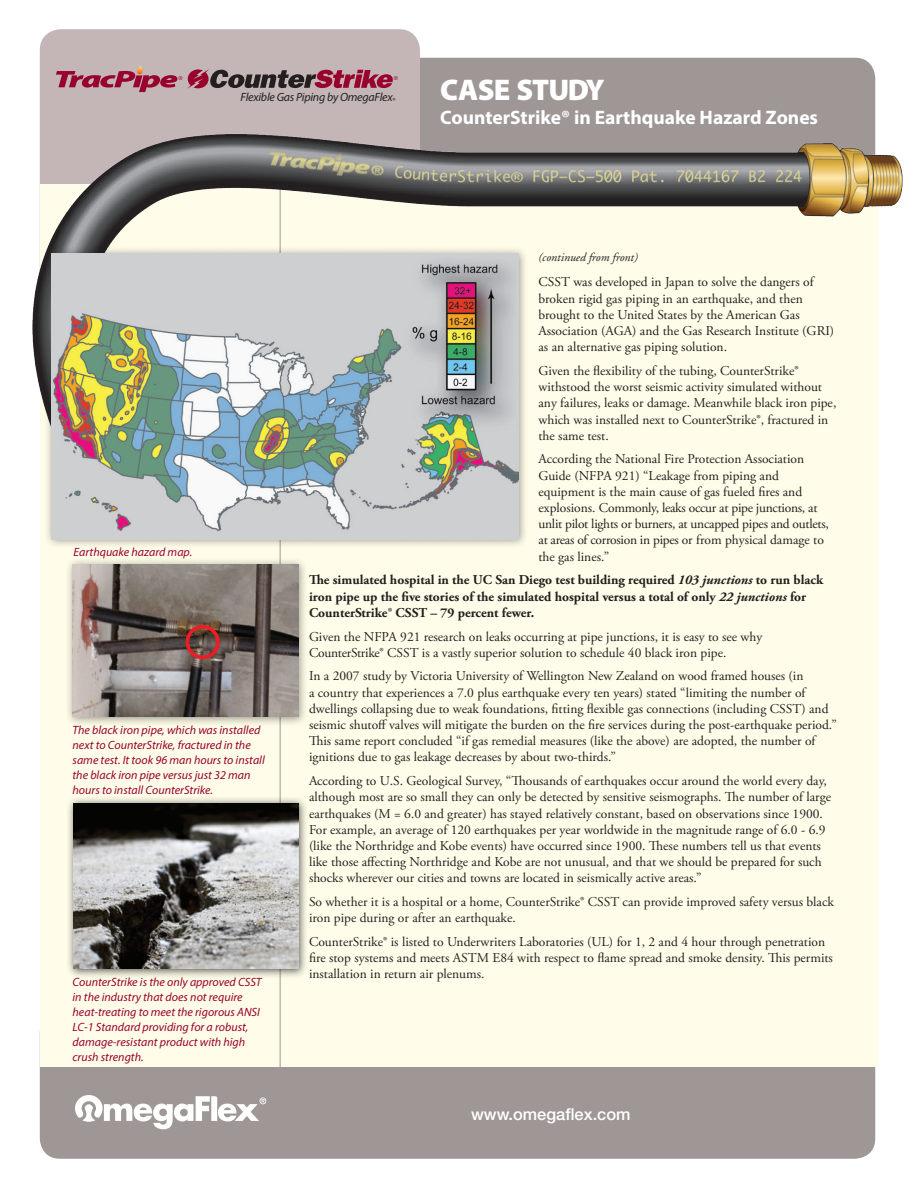
<style>
.page{position:relative;width:918px;height:1188px;background:#fff}
.page>*{position:absolute;margin:0;border:0;box-sizing:border-box;transform-origin:0 0}
.t1{font:900 30px "Myriad Pro";letter-spacing:-.02em;color:#fff}
.t2{font:700 19.5px "Myriad Pro";color:#fff}
.t3{font:500 16.5px "Helvetica Neue";color:#fff}
.t4{font:13.5px/16.2px "Adobe Garamond Pro";color:#231f20}
.t5{font:700 13.5px/16.2px "Adobe Garamond Pro";color:#231f20}
.t6{font:italic 12px/15px "Myriad Pro";color:#98012d}
.t7{font:italic 12px "Myriad Pro";letter-spacing:-.02em;color:#231f20}
.t8{font:italic 12px "Adobe Garamond";color:#231f20}
.t9{font:5.25px "Eurostile";color:#98012d}
.s1{font-style:italic}
</style>
<div class="page">
<div style="left:40px;top:1013px;width:835px;height:146px;background:#9f9796;border-radius:20px"></div>
<div style="left:210px;top:58px;width:665px;height:123px;background:#9f9796;border-radius:20px"></div>
<div style="left:41px;top:30px;width:378px;height:284px;background:#c4b6b6;border-radius:20px"></div>
<svg style="left:187px;top:69px;width:206px;height:20px"></svg>
<svg style="left:56px;top:66px;width:121px;height:26px"></svg>
<div style="left:40px;top:184px;width:838px;height:882px;background:#fffde9"></div>
<hr style="left:280px;top:184px;width:1px;height:889px;background:#9f9796">
<img style="left:32px;top:118px;width:871px;height:287px">
<div style="left:44px;top:246px;width:484px;height:303px;background:#231f20;opacity:.45"></div>
<img style="left:52px;top:254px;width:466px;height:285px">
<svg style="left:75px;top:1095px;width:191px;height:34px"></svg>
<div style="left:65px;top:557px;width:243px;height:169px;background:#231f20;opacity:.45"></div>
<img style="left:73px;top:564px;width:225px;height:153px">
<div style="left:186px;top:625px;width:34px;height:34px;border:4px solid #ee1d23;border-radius:50%"></div>
<div style="left:66px;top:796px;width:242px;height:183px;background:#231f20;opacity:.75"></div>
<img style="left:74px;top:804px;width:224px;height:165px">
<p class="t9" style="left:179px;top:75px;width:6px">®</p>
<p class="t9" style="left:394px;top:75px;width:6px">®</p>
<p class="t7" style="left:241px;top:89px;width:154px">Flexible Gas Piping by OmegaFlex</p>
<h1 class="t1" style="left:440px;top:70px;width:166px">CASE STUDY</h1>
<h2 class="t2" style="left:440px;top:105px;width:379px">CounterStrike® in Earthquake Hazard Zones</h2>
<p class="t8" style="left:538px;top:251px;width:101px">(continued from front)</p>
<p class="t6" style="left:74px;top:544px;width:120px">Earthquake hazard map.</p>
<p class="t6" style="left:73px;top:722px;width:194px">The black iron pipe, which was installed next to CounterStrike, fractured in the same test. It took 96 man hours to install the black iron pipe versus just 32 man hours to install CounterStrike.</p>
<p class="t6" style="left:73px;top:974px;width:191px">CounterStrike is the only approved CSST in the industry that does not require heat-treating to meet the rigorous ANSI LC-1 Standard providing for a robust, damage-resistant product with high crush strength.</p>
<p class="t4" style="left:538px;top:275px;width:297px">CSST was developed in Japan to solve the dangers of broken rigid gas piping in an earthquake, and then brought to the United States by the American Gas Association (AGA) and the Gas Research Institute (GRI) as an alternative gas piping solution.</p>
<p class="t4" style="left:538px;top:363px;width:299px">Given the flexibility of the tubing, CounterStrike® withstood the worst seismic activity simulated without any failures, leaks or damage. Meanwhile black iron pipe, which was installed next to CounterStrike®, fractured in the same test.</p>
<p class="t4" style="left:538px;top:452px;width:292px">According the National Fire Protection Association Guide (NFPA 921) “Leakage from piping and equipment is the main cause of gas fueled fires and explosions. Commonly, leaks occur at pipe junctions, at unlit pilot lights or burners, at uncapped pipes and outlets, at areas of corrosion in pipes or from physical damage to the gas lines.”</p>
<p class="t5" style="left:309px;top:572px;width:516px">The simulated hospital in the UC San Diego test building required <span class="s1">103 junctions</span> to run black iron pipe up the five stories of the simulated hospital versus a total of only <span class="s1">22 junctions</span> for<br>CounterStrike® CSST – 79 percent fewer.</p>
<p class="t4" style="left:309px;top:629px;width:455px">Given the NFPA 921 research on leaks occurring at pipe junctions, it is easy to see why<br>CounterStrike® CSST is a vastly superior solution to schedule 40 black iron pipe.</p>
<p class="t4" style="left:309px;top:669px;width:529px">In a 2007 study by Victoria University of Wellington New Zealand on wood framed houses (in<br>a country that experiences a 7.0 plus earthquake every ten years) stated “limiting the number of dwellings collapsing due to weak foundations, fitting flexible gas connections (including CSST) and seismic shutoff valves will mitigate the burden on the fire services during the post-earthquake period.” This same report concluded “if gas remedial measures (like the above) are adopted, the number of ignitions due to gas leakage decreases by about two-thirds.”</p>
<p class="t4" style="left:309px;top:773px;width:524px">According to U.S. Geological Survey, “Thousands of earthquakes occur around the world every day, although most are so small they can only be detected by sensitive seismographs. The number of large earthquakes (M = 6.0 and greater) has stayed relatively constant, based on observations since 1900.<br>For example, an average of 120 earthquakes per year worldwide in the magnitude range of 6.0 - 6.9 (like the Northridge and Kobe events) have occurred since 1900. These numbers tell us that events like those affecting Northridge and Kobe are not unusual, and that we should be prepared for such shocks wherever our cities and towns are located in seismically active areas.”</p>
<p class="t4" style="left:309px;top:894px;width:526px">So whether it is a hospital or a home, CounterStrike® CSST can provide improved safety versus black iron pipe during or after an earthquake.</p>
<p class="t4" style="left:309px;top:934px;width:525px">CounterStrike® is listed to Underwriters Laboratories (UL) for 1, 2 and 4 hour through penetration fire stop systems and meets ASTM E84 with respect to flame spread and smoke density. This permits installation in return air plenums.</p>
<p class="t3" style="left:471px;top:1104px;width:161px">www.omegaflex.com</p>
</div>
